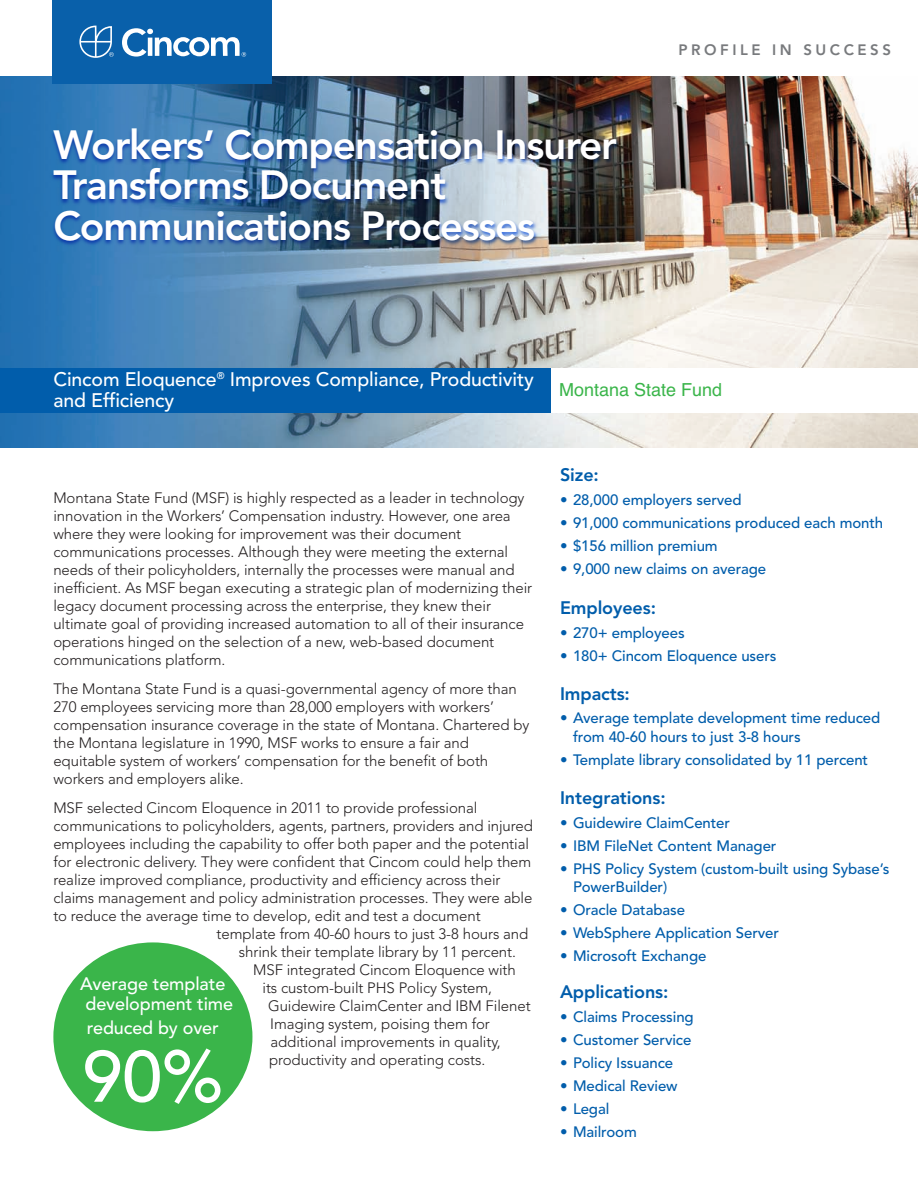
<style>
.page{position:relative;width:918px;height:1188px;background:#fff}
.page>*{position:absolute;margin:0;border:0;box-sizing:border-box;transform-origin:0 0}
.t1{font:500 72px "Avenir LT";color:#fff}
.t2{font:800 40.5px/40.5px "Avenir LT";letter-spacing:-.03em;color:#fff}
.t3{font:500 19.5px/21px "Avenir LT";letter-spacing:-.005em;color:#fff}
.t4{font:800 18px "Avenir LT";letter-spacing:-.005em;color:#015dab}
.t5{font:500 18px/20.1px "Avenir LT";letter-spacing:-.005em;color:#fff}
.t6{font:18px "Helvetica";color:#3ab54a}
.t7{font:300 15px/18px "Avenir LT";letter-spacing:-.005em;color:#231f20}
.t8{font:500 15px/18.8px "Avenir LT";letter-spacing:-.005em;color:#015dab}
.t9{font:800 15px "Avenir";letter-spacing:.235em;color:#787a7d}
</style>
<div class="page">
<img style="left:0;top:77px;width:918px;height:370px">
<div style="left:0;top:369px;width:551px;height:44px;background:#015dab"></div>
<div style="left:551px;top:369px;width:367px;height:44px;background:#fff"></div>
<div style="left:53px;top:942px;width:199px;height:189px;background:#3ab54a;border-radius:50%"></div>
<div style="left:52px;top:0;width:219px;height:84px;background:#0960aa"></div>
<svg style="left:122px;top:28px;width:124px;height:29px"></svg>
<svg style="left:79px;top:25px;width:35px;height:33px"></svg>
<img style="left:44px;top:120px;width:686px;height:234px">
<h2 class="t2" style="left:53px;top:128px;width:565px">Workers’ Compensation Insurer<br>Transforms Document<br>Communications Processes</h2>
<p class="t9" style="left:678px;top:38px;width:214px">PROFILE IN SUCCESS</p>
<h3 class="t3" style="left:53px;top:370px;width:482px">Cincom Eloquence<sup>®</sup> Improves Compliance, Productivity and Efficiency</h3>
<p class="t7" style="left:53px;top:490px;width:480px">Montana State Fund (MSF) is highly respected as a leader in technology innovation in the Workers’ Compensation industry. However, one area where they were looking for improvement was their document communications processes. Although they were meeting the external needs of their policyholders, internally the processes were manual and inefficient. As MSF began executing a strategic plan of modernizing their legacy document processing across the enterprise, they knew their ultimate goal of providing increased automation to all of their insurance operations hinged on the selection of a new, web-based document communications platform.</p>
<p class="t7" style="left:53px;top:681px;width:478px">The Montana State Fund is a quasi-governmental agency of more than 270 employees servicing more than 28,000 employers with workers’ compensation insurance coverage in the state of Montana. Chartered by the Montana legislature in 1990, MSF works to ensure a fair and equitable system of workers’ compensation for the benefit of both workers and employers alike.</p>
<p class="t7" style="left:53px;top:800px;width:426px">MSF selected Cincom Eloquence in 2011 to provide professional</p>
<p class="t7" style="left:53px;top:818px;width:481px">communications to policyholders, agents, partners, providers and injured</p>
<p class="t7" style="left:53px;top:836px;width:477px">employees including the capability to offer both paper and the potential</p>
<p class="t7" style="left:53px;top:854px;width:479px">for electronic delivery. They were confident that Cincom could help them</p>
<p class="t7" style="left:53px;top:872px;width:449px">realize improved compliance, productivity and efficiency across their</p>
<p class="t7" style="left:53px;top:890px;width:480px">claims management and policy administration processes. They were able</p>
<p class="t7" style="left:53px;top:908px;width:429px">to reduce the average time to develop, edit and test a document</p>
<p class="t7" style="left:217px;top:926px;width:313px">template from 40-60 hours to just 3-8 hours and</p>
<p class="t7" style="left:239px;top:944px;width:279px">shrink their template library by 11 percent.</p>
<p class="t7" style="left:253px;top:962px;width:264px">MSF integrated Cincom Eloquence with</p>
<p class="t7" style="left:262px;top:980px;width:231px">its custom-built PHS Policy System,</p>
<p class="t7" style="left:268px;top:998px;width:264px">Guidewire ClaimCenter and IBM Filenet</p>
<p class="t7" style="left:270px;top:1016px;width:221px">Imaging system, poising them for</p>
<p class="t7" style="left:270px;top:1034px;width:232px">additional improvements in quality,</p>
<p class="t7" style="left:269px;top:1052px;width:218px">productivity and operating costs.</p>
<p class="t5" style="left:80px;top:975px;width:154px">Average template development time</p>
<p class="t5" style="left:87px;top:1019px;width:133px">reduced by over</p>
<h1 class="t1" style="left:83px;top:1047px;width:142px">90%</h1>
<p class="t6" style="left:559px;top:379px;width:165px">Montana State Fund</p>
<p class="t4" style="left:560px;top:468px;width:40px">Size:</p>
<p class="t8" style="left:560px;top:492px;width:183px">• 28,000 employers served</p>
<p class="t8" style="left:560px;top:515px;width:325px">• 91,000 communications produced each month</p>
<p class="t8" style="left:560px;top:538px;width:159px">• $156 million premium</p>
<p class="t8" style="left:560px;top:561px;width:208px">• 9,000 new claims on average</p>
<p class="t4" style="left:560px;top:600px;width:98px">Employees:</p>
<p class="t8" style="left:560px;top:624px;width:126px">• 270+ employees</p>
<p class="t8" style="left:560px;top:647px;width:218px">• 180+ Cincom Eloquence users</p>
<p class="t4" style="left:560px;top:686px;width:71px">Impacts:</p>
<p class="t8" style="left:573px;top:710px;width:309px;text-indent:-13px">• Average template development time reduced from 40-60 hours to just 3-8 hours</p>
<p class="t8" style="left:560px;top:751px;width:310px">• Template library consolidated by 11 percent</p>
<p class="t4" style="left:560px;top:790px;width:107px">Integrations:</p>
<p class="t8" style="left:560px;top:814px;width:172px">• Guidewire ClaimCenter</p>
<p class="t8" style="left:560px;top:837px;width:218px">• IBM FileNet Content Manager</p>
<p class="t8" style="left:573px;top:860px;width:318px;text-indent:-13px">• PHS Policy System (custom-built using Sybase’s<br>PowerBuilder)</p>
<p class="t8" style="left:560px;top:902px;width:127px">• Oracle Database</p>
<p class="t8" style="left:560px;top:925px;width:221px">• WebSphere Application Server</p>
<p class="t8" style="left:560px;top:948px;width:148px">• Microsoft Exchange</p>
<p class="t4" style="left:560px;top:984px;width:110px">Applications:</p>
<p class="t8" style="left:560px;top:1008px;width:135px">• Claims Processing</p>
<p class="t8" style="left:560px;top:1031px;width:133px">• Customer Service</p>
<p class="t8" style="left:560px;top:1054px;width:115px">• Policy Issuance</p>
<p class="t8" style="left:560px;top:1077px;width:119px">• Medical Review</p>
<p class="t8" style="left:560px;top:1100px;width:51px">• Legal</p>
<p class="t8" style="left:560px;top:1123px;width:78px">• Mailroom</p>
</div>
